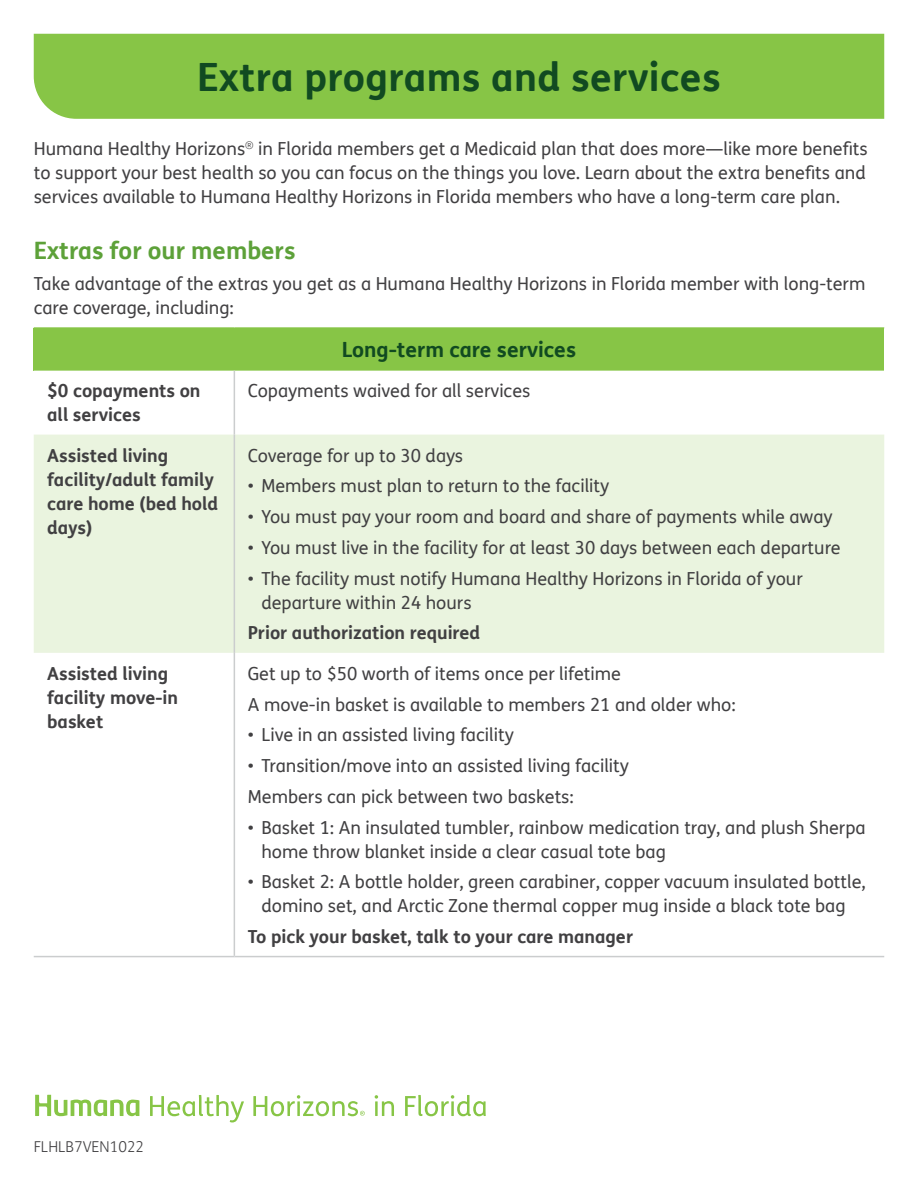
<style>
.page{position:relative;width:918px;height:1188px;background:#fff}
.page>*{position:absolute;margin:0;border:0;box-sizing:border-box;transform-origin:0 0}
.t1{font:700 39px "FS Humana";letter-spacing:.01em;color:#114a21}
.t2{font:700 24px "FS Humana";color:#5da139}
.t3{font:700 21px "FS Humana";color:#114a21}
.t4{font:18px/24px "FS Humana";color:#414042}
.t5{font:700 18px/24px "FS Humana";color:#414042}
.t6{font:300 15px "FS Humana";color:#414042}
</style>
<div class="page">
<div style="left:33px;top:33px;width:852px;height:86px;background:#87c546"></div>
<div style="left:34px;top:328px;width:850px;height:43px;background:#87c546"></div>
<div style="left:34px;top:435px;width:850px;height:218px;background:#eaf4df"></div>
<hr style="left:34px;top:956px;width:200px;height:1px;background:#cbcdce">
<hr style="left:234px;top:956px;width:650px;height:1px;background:#cbcdce">
<hr style="left:34px;top:327px;width:200px;height:1px;background:#87c546">
<hr style="left:234px;top:327px;width:650px;height:1px;background:#87c546">
<hr style="left:234px;top:371px;width:1px;height:64px;background:#cbcdce">
<hr style="left:234px;top:435px;width:1px;height:218px;background:#cbcdce">
<hr style="left:234px;top:653px;width:1px;height:303px;background:#cbcdce">
<svg style="left:150px;top:1095px;width:94px;height:27px"></svg>
<svg style="left:375px;top:1095px;width:19px;height:21px"></svg>
<svg style="left:405px;top:1095px;width:81px;height:21px"></svg>
<svg style="left:35px;top:1095px;width:104px;height:21px"></svg>
<svg style="left:253px;top:1095px;width:112px;height:21px"></svg>
<h1 class="t1" style="left:197px;top:47px;width:525px">Extra programs and services</h1>
<p class="t4" style="left:34px;top:137px;width:836px;text-align:justify">Humana Healthy Horizons<sup>®</sup> in Florida members get a Medicaid plan that does more—like more benefits to support your best health so you can focus on the things you love. Learn about the extra benefits and services available to Humana Healthy Horizons in Florida members who have a long-term care plan.</p>
<h2 class="t2" style="left:34px;top:232px;width:263px">Extras for our members</h2>
<p class="t4" style="left:34px;top:271px;width:833px">Take advantage of the extras you get as a Humana Healthy Horizons in Florida member with long-term care coverage, including:</p>
<p class="t3" style="left:342px;top:333px;width:236px">Long-term care services</p>
<p class="t5" style="left:47px;top:378px;width:155px">$0 copayments on all services</p>
<p class="t4" style="left:248px;top:378px;width:284px">Copayments waived for all services</p>
<p class="t5" style="left:47px;top:442px;width:172px">Assisted living facility/adult family care home (bed hold days)</p>
<p class="t4" style="left:248px;top:443px;width:217px">Coverage for up to 30 days</p>
<p class="t4" style="left:248px;top:474px;width:363px">• Members must plan to return to the facility</p>
<p class="t4" style="left:248px;top:504px;width:586px">• You must pay your room and board and share of payments while away</p>
<p class="t4" style="left:248px;top:535px;width:594px">• You must live in the facility for at least 30 days between each departure</p>
<p class="t4" style="left:261px;top:566px;width:543px;text-indent:-14px">• The facility must notify Humana Healthy Horizons in Florida of your departure within 24 hours</p>
<p class="t5" style="left:248px;top:620px;width:234px">Prior authorization required</p>
<p class="t5" style="left:47px;top:661px;width:132px">Assisted living facility move-in basket</p>
<p class="t4" style="left:248px;top:658px;width:489px;line-height:30.8px">Get up to $50 worth of items once per lifetime<br>A move-in basket is available to members 21 and older who:</p>
<p class="t4" style="left:248px;top:723px;width:268px">• Live in an assisted living facility</p>
<p class="t4" style="left:248px;top:750px;width:383px;line-height:30.8px">• Transition/move into an assisted living facility<br>Members can pick between two baskets:</p>
<p class="t4" style="left:261px;top:815px;width:606px;text-indent:-14px">• Basket 1: An insulated tumbler, rainbow medication tray, and plush Sherpa home throw blanket inside a clear casual tote bag</p>
<p class="t4" style="left:248px;top:870px;width:620px;text-align:center">• Basket 2: A bottle holder, green carabiner, copper vacuum insulated bottle, domino set, and Arctic Zone thermal copper mug inside a black tote bag</p>
<p class="t5" style="left:248px;top:924px;width:387px">To pick your basket, talk to your care manager</p>
<p class="t6" style="left:34px;top:1137px;width:112px">FLHLB7VEN1022</p>
</div>
